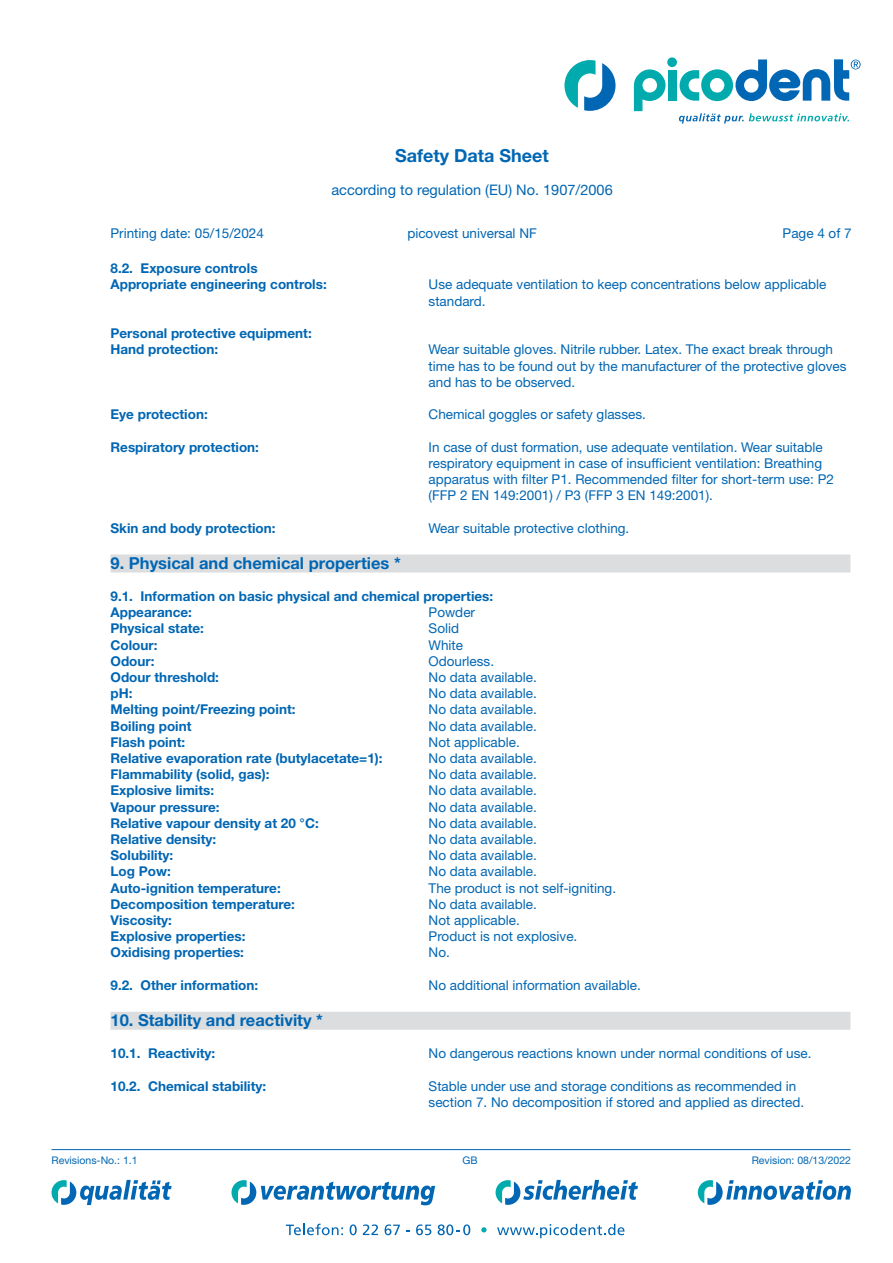
<style>
.page{position:relative;width:893px;height:1263px;background:#fff}
.page>*{position:absolute;margin:0;border:0;box-sizing:border-box;transform-origin:0 0}
.t1{font:700 18px "Helvetica Neue LT Std";color:#0166b3}
.t2{font:700 16.5px "Helvetica Neue LT Std";color:#0166b3}
.t3{font:14.55px "Helvetica Neue LT Std";color:#0166b3}
.t4{font:13.5px/16.2px "Helvetica Neue LT Std";color:#0166b3}
.t5{font:700 13.5px/16.2px "Helvetica Neue LT Std";color:#0166b3}
.t6{font:10.5px "Helvetica Neue LT Std";color:#0166b3}
</style>
<div class="page">
<svg style="left:52px;top:1180px;width:120px;height:25px"></svg>
<svg style="left:496px;top:1180px;width:142px;height:25px"></svg>
<svg style="left:698px;top:1180px;width:153px;height:25px"></svg>
<svg style="left:231px;top:1180px;width:204px;height:25px"></svg>
<svg style="left:286px;top:1224px;width:57px;height:11px"></svg>
<svg style="left:350px;top:1224px;width:7px;height:11px"></svg>
<svg style="left:363px;top:1224px;width:15px;height:11px"></svg>
<svg style="left:385px;top:1224px;width:15px;height:11px"></svg>
<svg style="left:416px;top:1224px;width:15px;height:11px"></svg>
<svg style="left:438px;top:1224px;width:32px;height:11px"></svg>
<svg style="left:481px;top:1227px;width:6px;height:5px"></svg>
<svg style="left:497px;top:1224px;width:127px;height:14px"></svg>
<svg style="left:634px;top:69px;width:32px;height:42px"></svg>
<div style="left:668px;top:70px;width:9px;height:31px;background:#00aaad"></div>
<div style="left:667px;top:57px;width:10px;height:10px;background:#00aaad;border-radius:50%"></div>
<svg style="left:564px;top:60px;width:51px;height:51px"></svg>
<svg style="left:679px;top:113px;width:170px;height:11px"></svg>
<svg style="left:680px;top:59px;width:181px;height:42px"></svg>
<hr style="left:52px;top:1149px;width:798px;height:1px;background:#0166b3">
<div style="left:111px;top:554px;width:739px;height:18px;background:#dcdddf"></div>
<div style="left:111px;top:1012px;width:739px;height:18px;background:#dcdddf"></div>
<h1 class="t1" style="left:395px;top:144px;width:155px">Safety Data Sheet</h1>
<p class="t3" style="left:331px;top:181px;width:283px">according to regulation (EU) No. 1907/2006</p>
<p class="t4" style="left:111px;top:225px;width:155px">Printing date: 05/15/2024</p>
<p class="t4" style="left:407px;top:225px;width:131px">picovest universal NF</p>
<p class="t4" style="left:783px;top:225px;width:71px">Page 4 of 7</p>
<p class="t5" style="left:111px;top:260px;width:218px">8.2. Exposure controls<br>Appropriate engineering controls:</p>
<p class="t5" style="left:111px;top:325px;width:203px">Personal protective equipment:<br>Hand protection:</p>
<p class="t4" style="left:429px;top:276px;width:399px">Use adequate ventilation to keep concentrations below applicable standard.</p>
<p class="t4" style="left:429px;top:341px;width:419px">Wear suitable gloves. Nitrile rubber. Latex. The exact break through time has to be found out by the manufacturer of the protective gloves and has to be observed.</p>
<p class="t5" style="left:111px;top:406px;width:99px">Eye protection:</p>
<p class="t4" style="left:429px;top:406px;width:219px">Chemical goggles or safety glasses.</p>
<p class="t5" style="left:111px;top:438px;width:150px">Respiratory protection:</p>
<p class="t4" style="left:429px;top:438px;width:407px">In case of dust formation, use adequate ventilation. Wear suitable respiratory equipment in case of insufficient ventilation: Breathing apparatus with filter P1. Recommended filter for short-term use: P2 (FFP 2 EN 149:2001) / P3 (FFP 3 EN 149:2001).</p>
<p class="t5" style="left:111px;top:519px;width:167px">Skin and body protection:</p>
<p class="t4" style="left:429px;top:519px;width:202px">Wear suitable protective clothing.</p>
<p class="t2" style="left:111px;top:552px;width:292px">9. Physical and chemical properties *</p>
<p class="t5" style="left:111px;top:588px;width:384px">9.1. Information on basic physical and chemical properties:<br>Appearance:</p>
<p class="t4" style="left:429px;top:604px;width:48px">Powder</p>
<p class="t5" style="left:111px;top:620px;width:95px">Physical state:</p>
<p class="t4" style="left:429px;top:620px;width:32px">Solid</p>
<p class="t5" style="left:111px;top:636px;width:48px">Colour:</p>
<p class="t4" style="left:429px;top:636px;width:36px">White</p>
<p class="t5" style="left:111px;top:652px;width:46px">Odour:</p>
<p class="t4" style="left:429px;top:653px;width:67px">Odourless.</p>
<p class="t5" style="left:111px;top:669px;width:110px">Odour threshold:</p>
<p class="t4" style="left:429px;top:669px;width:110px">No data available.</p>
<p class="t5" style="left:111px;top:685px;width:24px">pH:</p>
<p class="t4" style="left:429px;top:685px;width:110px">No data available.</p>
<p class="t5" style="left:111px;top:701px;width:186px">Melting point/Freezing point:</p>
<p class="t4" style="left:429px;top:701px;width:110px">No data available.</p>
<p class="t5" style="left:111px;top:717px;width:82px">Boiling point</p>
<p class="t4" style="left:429px;top:717px;width:110px">No data available.</p>
<p class="t5" style="left:111px;top:733px;width:76px">Flash point:</p>
<p class="t4" style="left:429px;top:734px;width:93px">Not applicable.</p>
<p class="t5" style="left:111px;top:750px;width:274px">Relative evaporation rate (butylacetate=1):</p>
<p class="t4" style="left:429px;top:750px;width:110px">No data available.</p>
<p class="t5" style="left:111px;top:766px;width:160px">Flammability (solid, gas):</p>
<p class="t4" style="left:429px;top:766px;width:110px">No data available.</p>
<p class="t5" style="left:111px;top:782px;width:105px">Explosive limits:</p>
<p class="t4" style="left:429px;top:782px;width:110px">No data available.</p>
<p class="t5" style="left:111px;top:798px;width:111px">Vapour pressure:</p>
<p class="t4" style="left:429px;top:798px;width:110px">No data available.</p>
<p class="t5" style="left:111px;top:814px;width:210px">Relative vapour density at 20 °C:</p>
<p class="t4" style="left:429px;top:815px;width:110px">No data available.</p>
<p class="t5" style="left:111px;top:831px;width:107px">Relative density:</p>
<p class="t4" style="left:429px;top:831px;width:110px">No data available.</p>
<p class="t5" style="left:111px;top:847px;width:64px">Solubility:</p>
<p class="t4" style="left:429px;top:847px;width:110px">No data available.</p>
<p class="t5" style="left:111px;top:863px;width:62px">Log Pow:</p>
<p class="t4" style="left:429px;top:863px;width:110px">No data available.</p>
<p class="t5" style="left:111px;top:879px;width:172px">Auto-ignition temperature:</p>
<p class="t4" style="left:429px;top:879px;width:189px">The product is not self-igniting.</p>
<p class="t5" style="left:111px;top:895px;width:186px">Decomposition temperature:</p>
<p class="t4" style="left:429px;top:896px;width:110px">No data available.</p>
<p class="t5" style="left:111px;top:912px;width:63px">Viscosity:</p>
<p class="t4" style="left:429px;top:912px;width:93px">Not applicable.</p>
<p class="t5" style="left:111px;top:928px;width:136px">Explosive properties:</p>
<p class="t4" style="left:429px;top:928px;width:150px">Product is not explosive.</p>
<p class="t5" style="left:111px;top:944px;width:135px">Oxidising properties:</p>
<p class="t4" style="left:429px;top:944px;width:23px">No.</p>
<p class="t5" style="left:111px;top:976px;width:149px">9.2. Other information:</p>
<p class="t4" style="left:429px;top:977px;width:214px">No additional information available.</p>
<p class="t2" style="left:111px;top:1010px;width:214px">10. Stability and reactivity *</p>
<p class="t5" style="left:111px;top:1045px;width:106px">10.1. Reactivity:</p>
<p class="t4" style="left:429px;top:1045px;width:384px">No dangerous reactions known under normal conditions of use.</p>
<p class="t5" style="left:111px;top:1077px;width:157px">10.2. Chemical stability:</p>
<p class="t4" style="left:429px;top:1077px;width:377px">Stable under use and storage conditions as recommended in section 7. No decomposition if stored and applied as directed.</p>
<p class="t6" style="left:52px;top:1154px;width:88px">Revisions-No.: 1.1</p>
<p class="t6" style="left:462px;top:1154px;width:17px">GB</p>
<p class="t6" style="left:752px;top:1154px;width:101px">Revision: 08/13/2022</p>
</div>
